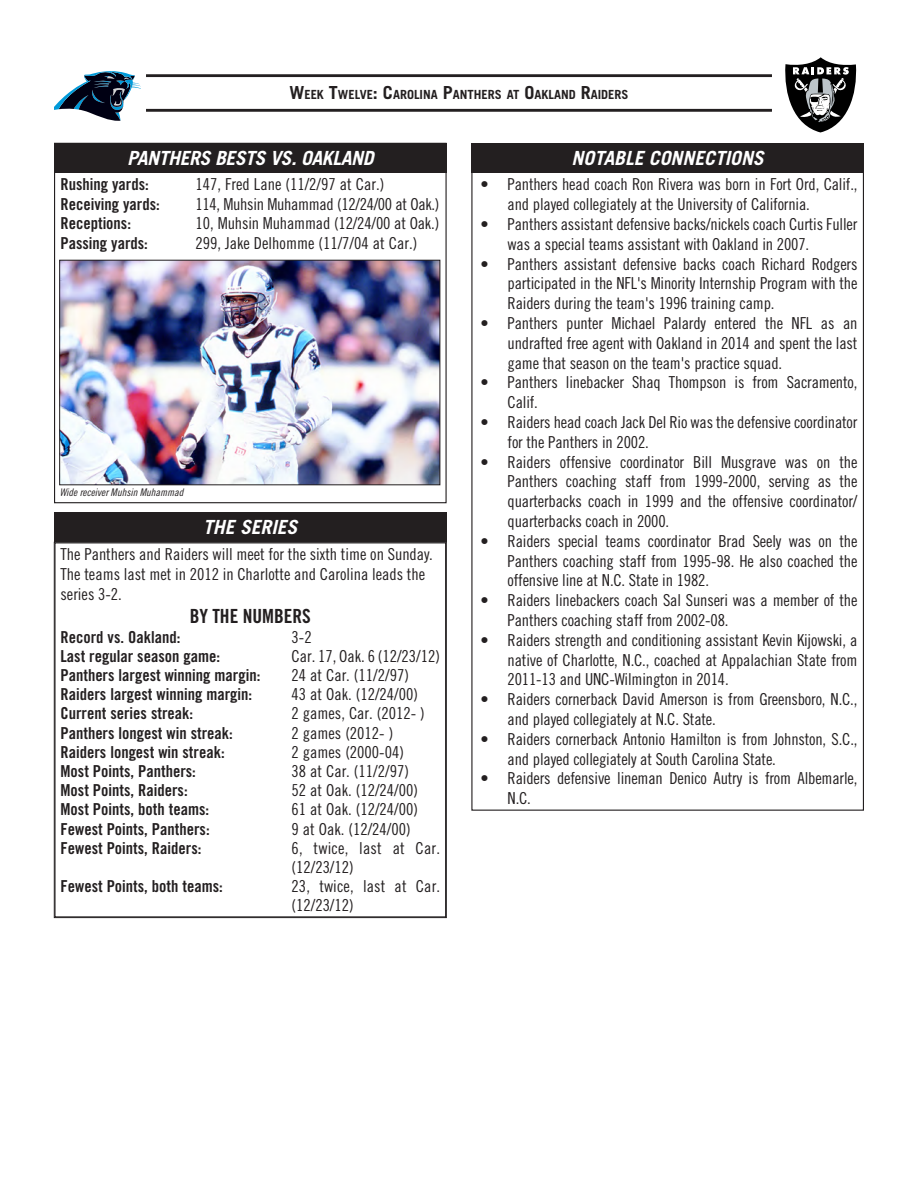
<style>
.page{position:relative;width:918px;height:1188px;background:#fff}
.page>*{position:absolute;margin:0;border:0;box-sizing:border-box;transform-origin:0 0}
.t1{font:italic 700 19.5px "Trade Gothic LT Std";color:#fff}
.t2{font:italic 700 19.5px "Trade Gothic LT Std";letter-spacing:-.02em;color:#fff}
.t3{font:19.5px "Trade Gothic LT Std Bd Cn 20";color:#231f20}
.note{font:16.5px/19.8px "Trade Gothic LT Std Cn 18";letter-spacing:-.01em;color:#231f20}
.note-2{font:16.5px "Trade Gothic LT Std Bd Cn 20";color:#231f20}
.note-3{font:16.5px/19.2px "Trade Gothic LT Std Cn 18";letter-spacing:.01em;color:#231f20}
.t4{font:700 12.6px "Trade Gothic LT Std";color:#231f20}
.t5{font:10.5px "Trade Gothic LT Std Cn 18 Obl";color:#231f20}
.s1{font-size:18px}
</style>
<div class="page">
<svg style="left:54px;top:71px;width:87px;height:50px"></svg>
<hr style="left:146px;top:74px;width:626px;height:3px;background:#231f20">
<hr style="left:146px;top:109px;width:626px;height:3px;background:#231f20">
<div style="left:145px;top:77px;width:628px;height:32px;border:2px solid #fff"></div>
<svg style="left:785px;top:57px;width:72px;height:76px"></svg>
<div style="left:471px;top:143px;width:393px;height:30px;background:#231f20"></div>
<svg style="left:54px;top:542px;width:393px;height:376px"></svg>
<div style="left:54px;top:512px;width:393px;height:30px;background:#231f20"></div>
<div style="left:54px;top:143px;width:393px;height:30px;background:#231f20"></div>
<img style="left:61px;top:262px;width:377px;height:221px">
<div style="left:59px;top:260px;width:381px;height:225px;border:1px solid #231f20"></div>
<p class="t4" style="left:289px;top:87px;width:341px"><span class="s1">W</span>EEK <span class="s1">T</span>WELVE<span class="s1">: C</span>AROLINA <span class="s1">P</span>ANTHERS AT <span class="s1">O</span>AKLAND <span class="s1">R</span>AIDERS</p>
<p class="t2" style="left:127px;top:146px;width:248px">PANTHERS BESTS VS. OAKLAND</p>
<p class="note-2" style="left:61px;top:174px;width:90px">Rushing yards:</p>
<p class="note" style="left:196px;top:174px;width:190px">147, Fred Lane (11/2/97 at Car.)</p>
<p class="note-2" style="left:61px;top:194px;width:101px">Receiving yards:</p>
<p class="note" style="left:196px;top:194px;width:245px">114, Muhsin Muhammad (12/24/00 at Oak.)</p>
<p class="note-2" style="left:61px;top:214px;width:72px">Receptions:</p>
<p class="note" style="left:196px;top:214px;width:245px">10, Muhsin Muhammad (12/24/00 at Oak.)</p>
<p class="note-2" style="left:61px;top:233px;width:89px">Passing yards:</p>
<p class="note" style="left:196px;top:233px;width:223px">299, Jake Delhomme (11/7/04 at Car.)</p>
<p class="t5" style="left:60px;top:486px;width:125px">Wide receiver Muhsin Muhammad</p>
<p class="t1" style="left:203px;top:515px;width:96px">THE SERIES</p>
<p class="note" style="left:61px;top:544px;width:374px">The Panthers and Raiders will meet for the sixth time on Sunday.<br>The teams last met in 2012 in Charlotte and Carolina leads the series 3-2.</p>
<p class="t3" style="left:190px;top:605px;width:123px">BY THE NUMBERS</p>
<p class="note-2" style="left:61px;top:627px;width:121px">Record vs. Oakland:</p>
<p class="note" style="left:292px;top:627px;width:22px">3-2</p>
<p class="note-2" style="left:61px;top:646px;width:161px">Last regular season game:</p>
<p class="note" style="left:292px;top:646px;width:150px">Car. 17, Oak. 6 (12/23/12)</p>
<p class="note-2" style="left:61px;top:665px;width:201px">Panthers largest winning margin:</p>
<p class="note" style="left:292px;top:665px;width:119px">24 at Car. (11/2/97)</p>
<p class="note-2" style="left:61px;top:684px;width:193px">Raiders largest winning margin:</p>
<p class="note" style="left:292px;top:684px;width:128px">43 at Oak. (12/24/00)</p>
<p class="note-2" style="left:61px;top:703px;width:134px">Current series streak:</p>
<p class="note" style="left:292px;top:703px;width:135px">2 games, Car. (2012- )</p>
<p class="note-2" style="left:61px;top:723px;width:174px">Panthers longest win streak:</p>
<p class="note" style="left:292px;top:723px;width:103px">2 games (2012- )</p>
<p class="note-2" style="left:61px;top:742px;width:166px">Raiders longest win streak:</p>
<p class="note" style="left:292px;top:742px;width:114px">2 games (2000-04)</p>
<p class="note-2" style="left:61px;top:761px;width:137px">Most Points, Panthers:</p>
<p class="note" style="left:292px;top:761px;width:119px">38 at Car. (11/2/97)</p>
<p class="note-2" style="left:61px;top:780px;width:129px">Most Points, Raiders:</p>
<p class="note" style="left:292px;top:780px;width:128px">52 at Oak. (12/24/00)</p>
<p class="note-2" style="left:61px;top:799px;width:150px">Most Points, both teams:</p>
<p class="note" style="left:292px;top:799px;width:128px">61 at Oak. (12/24/00)</p>
<p class="note-2" style="left:61px;top:819px;width:151px">Fewest Points, Panthers:</p>
<p class="note" style="left:292px;top:819px;width:121px">9 at Oak. (12/24/00)</p>
<p class="note-2" style="left:61px;top:838px;width:142px">Fewest Points, Raiders:</p>
<p class="note-3" style="left:292px;top:838px;width:150px">6, twice, last at Car. (12/23/12)</p>
<p class="note-2" style="left:61px;top:876px;width:164px">Fewest Points, both teams:</p>
<p class="note" style="left:292px;top:877px;width:150px;line-height:19.2px">23, twice, last at Car. (12/23/12)</p>
<p class="t1" style="left:572px;top:146px;width:194px">NOTABLE CONNECTIONS</p>
<p class="note" style="left:508px;top:174px;width:351px;text-indent:-27px">• Panthers head coach Ron Rivera was born in Fort Ord, Calif., and played collegiately at the University of California.</p>
<p class="note" style="left:508px;top:214px;width:351px;text-indent:-27px">• Panthers assistant defensive backs/nickels coach Curtis Fuller was a special teams assistant with Oakland in 2007.</p>
<p class="note" style="left:508px;top:254px;width:351px;text-align:justify;text-indent:-27px">• Panthers assistant defensive backs coach Richard Rodgers participated in the NFL's Minority Internship Program with the Raiders during the team's 1996 training camp.</p>
<p class="note" style="left:508px;top:313px;width:351px;text-align:justify;text-indent:-27px">• Panthers punter Michael Palardy entered the NFL as an undrafted free agent with Oakland in 2014 and spent the last game that season on the team's practice squad.</p>
<p class="note" style="left:508px;top:372px;width:351px;text-indent:-27px">• Panthers linebacker Shaq Thompson is from Sacramento,<br>Calif.</p>
<p class="note" style="left:508px;top:412px;width:351px;text-indent:-27px">• Raiders head coach Jack Del Rio was the defensive coordinator for the Panthers in 2002.</p>
<p class="note" style="left:508px;top:452px;width:351px;text-align:justify;text-indent:-27px">• Raiders offensive coordinator Bill Musgrave was on the Panthers coaching staff from 1999-2000, serving as the quarterbacks coach in 1999 and the offensive coordinator/ quarterbacks coach in 2000.</p>
<p class="note" style="left:508px;top:531px;width:351px;text-align:justify;text-indent:-27px">• Raiders special teams coordinator Brad Seely was on the Panthers coaching staff from 1995-98. He also coached the offensive line at N.C. State in 1982.</p>
<p class="note" style="left:508px;top:590px;width:351px;text-indent:-27px">• Raiders linebackers coach Sal Sunseri was a member of the<br>Panthers coaching staff from 2002-08.</p>
<p class="note" style="left:508px;top:630px;width:351px;text-align:justify;text-indent:-27px">• Raiders strength and conditioning assistant Kevin Kijowski, a native of Charlotte, N.C., coached at Appalachian State from 2011-13 and UNC-Wilmington in 2014.</p>
<p class="note" style="left:508px;top:689px;width:351px;text-indent:-27px">• Raiders cornerback David Amerson is from Greensboro, N.C., and played collegiately at N.C. State.</p>
<p class="note" style="left:508px;top:729px;width:351px;text-indent:-27px">• Raiders cornerback Antonio Hamilton is from Johnston, S.C., and played collegiately at South Carolina State.</p>
<p class="note" style="left:508px;top:768px;width:351px;text-indent:-27px">• Raiders defensive lineman Denico Autry is from Albemarle,<br>N.C.</p>
</div>
